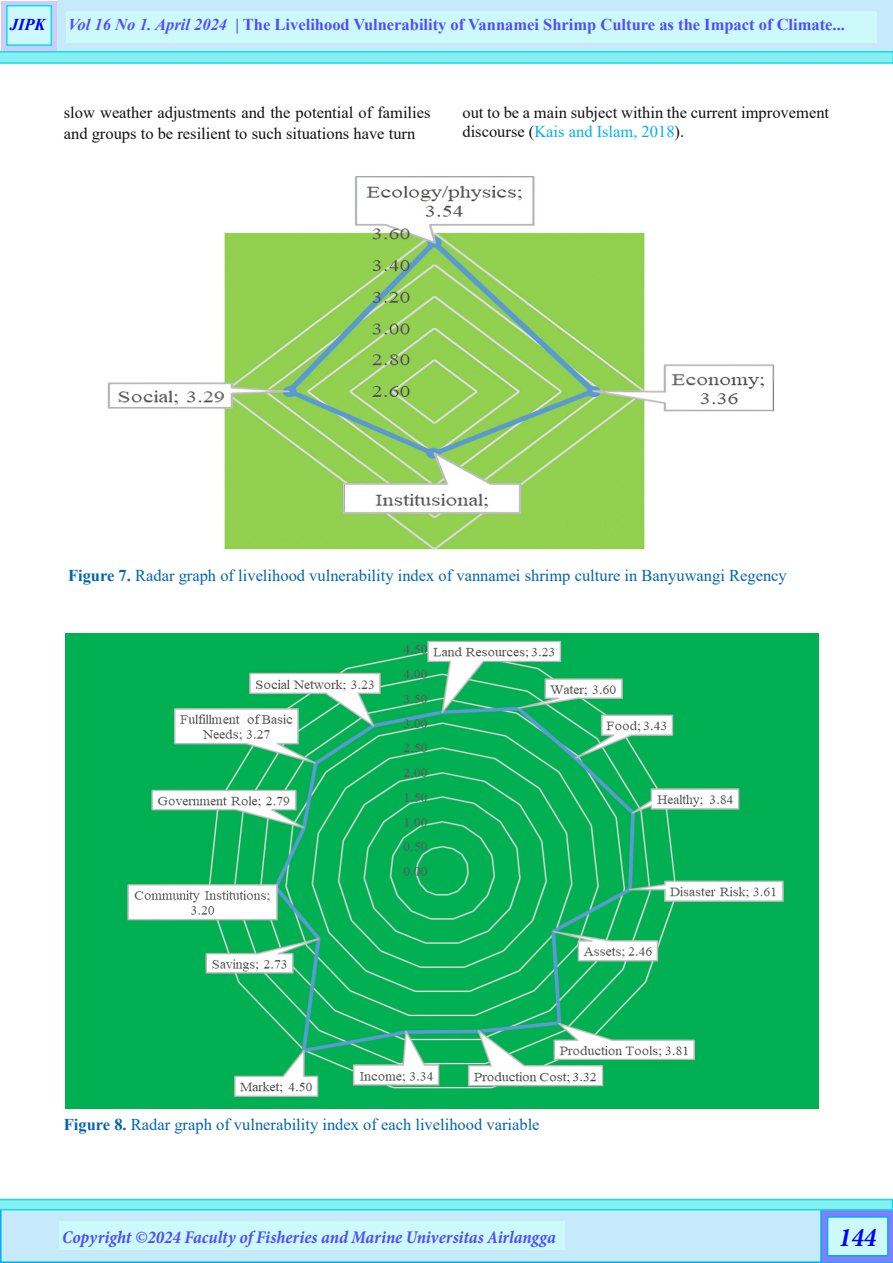
<style>
.page{position:relative;width:893px;height:1263px;background:#fff}
.page>*{position:absolute;margin:0;border:0;box-sizing:border-box;transform-origin:0 0}
.t1{font:italic 700 condensed 27px "Minion Pro";color:#00f}
.t2{font:italic 700 condensed 18px "Minion Pro";letter-spacing:-.005em;color:#4d4dff}
.Body_Text{font:16.5px/21.6px "Times New Roman";color:#111}
.Body_Text-2{font:16.5px "Times New Roman";color:#0164b2}
.t3{font:700 16.5px "Times New Roman";color:#4d4dff}
.t4{font:italic 700 16.5px "Times New Roman";color:#00f}
.s1{font-style:italic}
.s2{color:#00b0f0}
.s3{font-weight:700}
</style>
<div class="page">
<svg style="left:0;top:0;width:893px;height:64px;background:#a4eaf5"></svg>
<svg style="left:0;top:1199px;width:893px;height:64px;background:#a6e5f6"></svg>
<div style="left:66px;top:11px;width:811px;height:31px;background:#cef9fa"></div>
<div style="left:60px;top:1222px;width:505px;height:28px;background:#cef9fa"></div>
<img style="left:107px;top:176px;width:668px;height:374px">
<img style="left:65px;top:633px;width:754px;height:475px">
<p class="t4" style="left:10px;top:13px;width:37px">JIPK</p>
<p class="t3" style="left:68px;top:13px;width:778px"><span class="s1">Vol 16 No 1. April 2024</span> | The Livelihood Vulnerability of Vannamei Shrimp Culture as the Impact of Climate...</p>
<p class="Body_Text" style="left:64px;top:101px;width:368px">slow weather adjustments and the potential of families and groups to be resilient to such situations have turn</p>
<p class="Body_Text" style="left:462px;top:102px;width:368px;line-height:19.5px">out to be a main subject within the current improvement discourse (<span class="s2">Kais and Islam, 2018</span>).</p>
<p class="Body_Text-2" style="left:68px;top:564px;width:720px"><span class="s3">Figure 7.</span> Radar graph of livelihood vulnerability index of vannamei shrimp culture in Banyuwangi Regency</p>
<p class="Body_Text-2" style="left:64px;top:1113px;width:477px"><span class="s3">Figure 8.</span> Radar graph of vulnerability index of each livelihood variable</p>
<p class="t2" style="left:62px;top:1225px;width:495px">Copyright ©2024 Faculty of Fisheries and Marine Universitas Airlangga</p>
<p class="t1" style="left:839px;top:1219px;width:39px">144</p>
</div>
